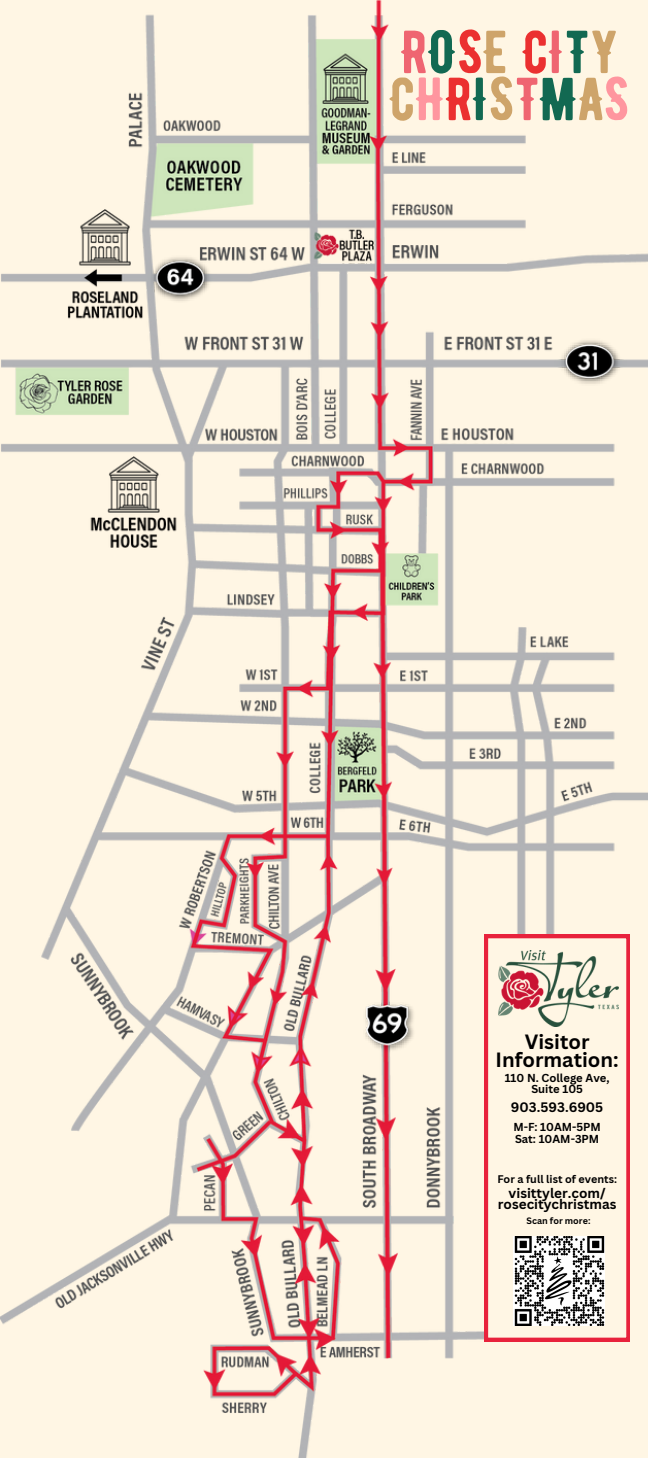
<style>
.page{position:relative;width:648px;height:1458px;background:#fff}
.page>*{position:absolute;margin:0;border:0;box-sizing:border-box;transform-origin:0 0}
.t1{font:60.52px "BERNIER Regular";color:#cea46a}
.t2{font:60.52px "BERNIER Regular";color:#ef6571}
.t3{font:700 20.03px "Canva Sans";color:#000}
.t4{font:700 13.5px "Canva Sans";color:#000}
.t5{font:700 13.28px "Canva Sans";color:#000}
.t6{font:700 11.25px "Canva Sans";color:#000}
.t7{font:700 10.8px "Canva Sans";color:#000}
.t8{font:700 9px "Canva Sans";color:#000}
.s1{color:#126952}
.s2{color:#eb3030}
.s3{color:#cea46a}
.s4{color:#ff969f}
.s5{color:#ef6571}
</style>
<div class="page">
<img style="left:0;top:0;width:648px;height:1458px">
<svg style="left:485px;top:935px;width:145px;height:406px"></svg>
<img style="left:499px;top:950px;width:120px;height:76px">
<img style="left:513px;top:1236px;width:91px;height:90px">
<p class="t2" style="left:401px;top:16px;width:219px">R<span class="s1">O</span><span class="s2">S</span><span class="s3">E</span> <span class="s2">C</span>I<span class="s1">T</span><span class="s3">Y</span></p>
<p class="t1" style="left:389px;top:63px;width:242px">C<span class="s4">H</span><span class="s2">R</span><span class="s1">I</span>S<span class="s5">T</span><span class="s1">M</span>A<span class="s4">S</span></p>
<p class="t3" style="left:525px;top:1027px;width:66px">Visitor</p>
<p class="t3" style="left:496px;top:1046px;width:125px">Information:</p>
<p class="t6" style="left:505px;top:1070px;width:106px">110 N. College Ave,</p>
<p class="t6" style="left:531px;top:1081px;width:53px">Suite 105</p>
<p class="t5" style="left:511px;top:1098px;width:94px">903.593.6905</p>
<p class="t6" style="left:513px;top:1119px;width:89px">M-F: 10AM-5PM</p>
<p class="t6" style="left:515px;top:1131px;width:86px">Sat: 10AM-3PM</p>
<p class="t7" style="left:497px;top:1172px;width:121px">For a full list of events:</p>
<p class="t8" style="left:527px;top:1215px;width:65px">Scan for more:</p>
<p class="t4" style="left:509px;top:1184px;width:99px">visittyler.com/</p>
<p class="t4" style="left:498px;top:1195px;width:120px">rosecitychristmas</p>
</div>
